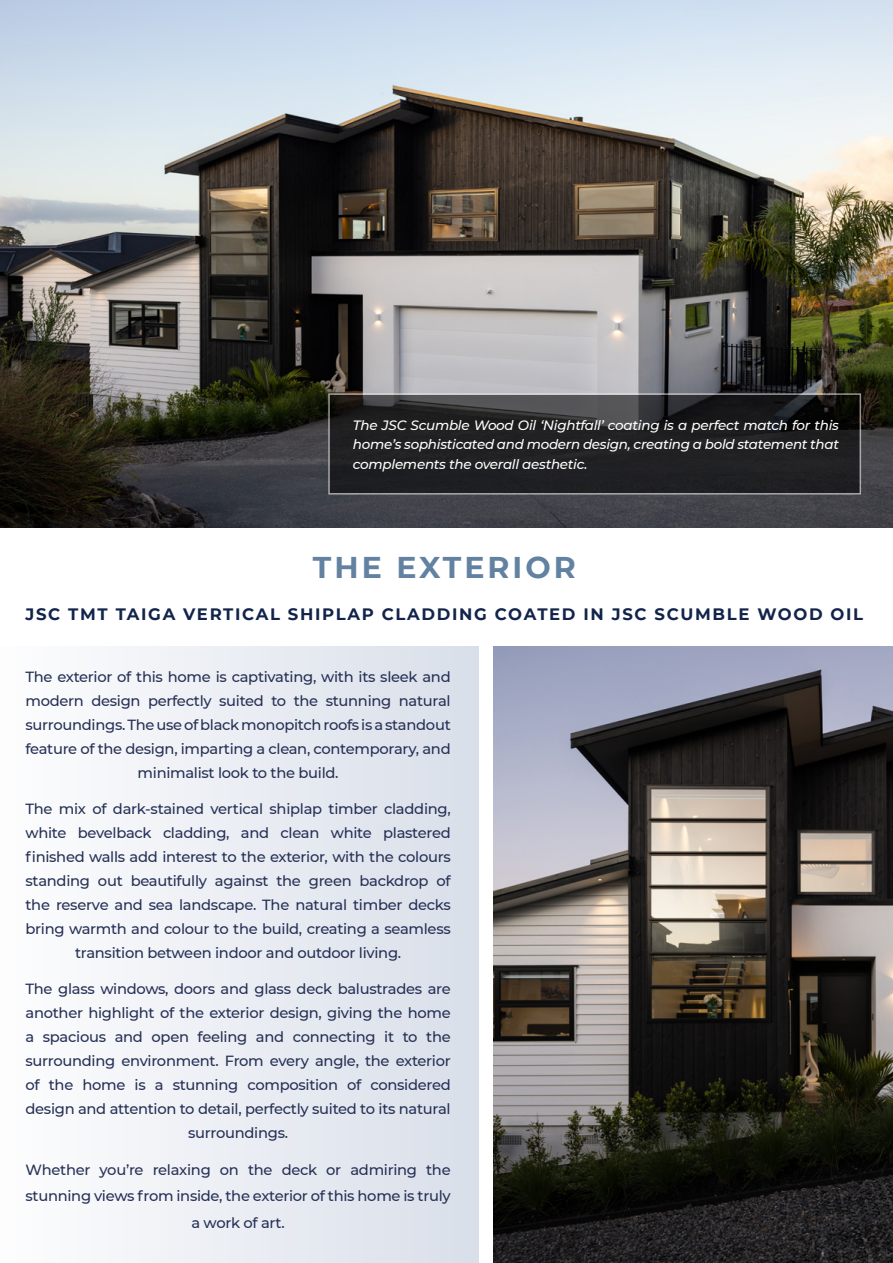
<style>
.page{position:relative;width:893px;height:1263px;background:#fff}
.page>*{position:absolute;margin:0;border:0;box-sizing:border-box;transform-origin:0 0}
.t1{font:700 30px "Montserrat";letter-spacing:.1em;color:#6382a1}
.t2{font:700 16.5px "Montserrat";letter-spacing:.1em;color:#12244b}
.t3{font:500 14.7px/24px "Montserrat";letter-spacing:-.02em;color:#273156;text-align:center}
.t4{font:italic 500 13.5px/19.5px "Montserrat";letter-spacing:-.02em;color:#fff;text-align:justify}
</style>
<div class="page">
<div style="left:0;top:646px;width:478px;height:617px;background:linear-gradient(to right,#fdfdfe,#d9dfe9)"></div>
<img style="left:0;top:0;width:893px;height:527px">
<svg style="left:331px;top:396px;width:527px;height:96px;background:#232325"></svg>
<img style="left:493px;top:647px;width:400px;height:616px">
<p class="t4" style="left:353px;top:415px;width:488px">The JSC Scumble Wood Oil ‘Nightfall’ coating is a perfect match for this home’s sophisticated and modern design, creating a bold statement that complements the overall aesthetic.</p>
<h1 class="t1" style="left:313px;top:546px;width:264px">THE EXTERIOR</h1>
<p class="t2" style="left:26px;top:602px;width:839px">JSC TMT TAIGA VERTICAL SHIPLAP CLADDING COATED IN JSC SCUMBLE WOOD OIL</p>
<p class="t3" style="left:26px;top:664px;width:427px">The exterior of this home is captivating, with its sleek and modern design perfectly suited to the stunning natural surroundings. The use of black monopitch roofs is a standout feature of the design, imparting a clean, contemporary, and minimalist look to the build.</p>
<p class="t3" style="left:26px;top:796px;width:427px">The mix of dark-stained vertical shiplap timber cladding, white bevelback cladding, and clean white plastered finished walls add interest to the exterior, with the colours standing out beautifully against the green backdrop of the reserve and sea landscape. The natural timber decks bring warmth and colour to the build, creating a seamless transition between indoor and outdoor living.</p>
<p class="t3" style="left:26px;top:976px;width:427px">The glass windows, doors and glass deck balustrades are another highlight of the exterior design, giving the home a spacious and open feeling and connecting it to the surrounding environment. From every angle, the exterior of the home is a stunning composition of considered design and attention to detail, perfectly suited to its natural surroundings.</p>
<p class="t3" style="left:26px;top:1157px;width:427px;line-height:25.5px;text-align:left">Whether you’re relaxing on the deck or admiring the stunning views from inside, the exterior of this home is truly</p>
<p class="t3" style="left:191px;top:1210px;width:95px">a work of art.</p>
</div>
